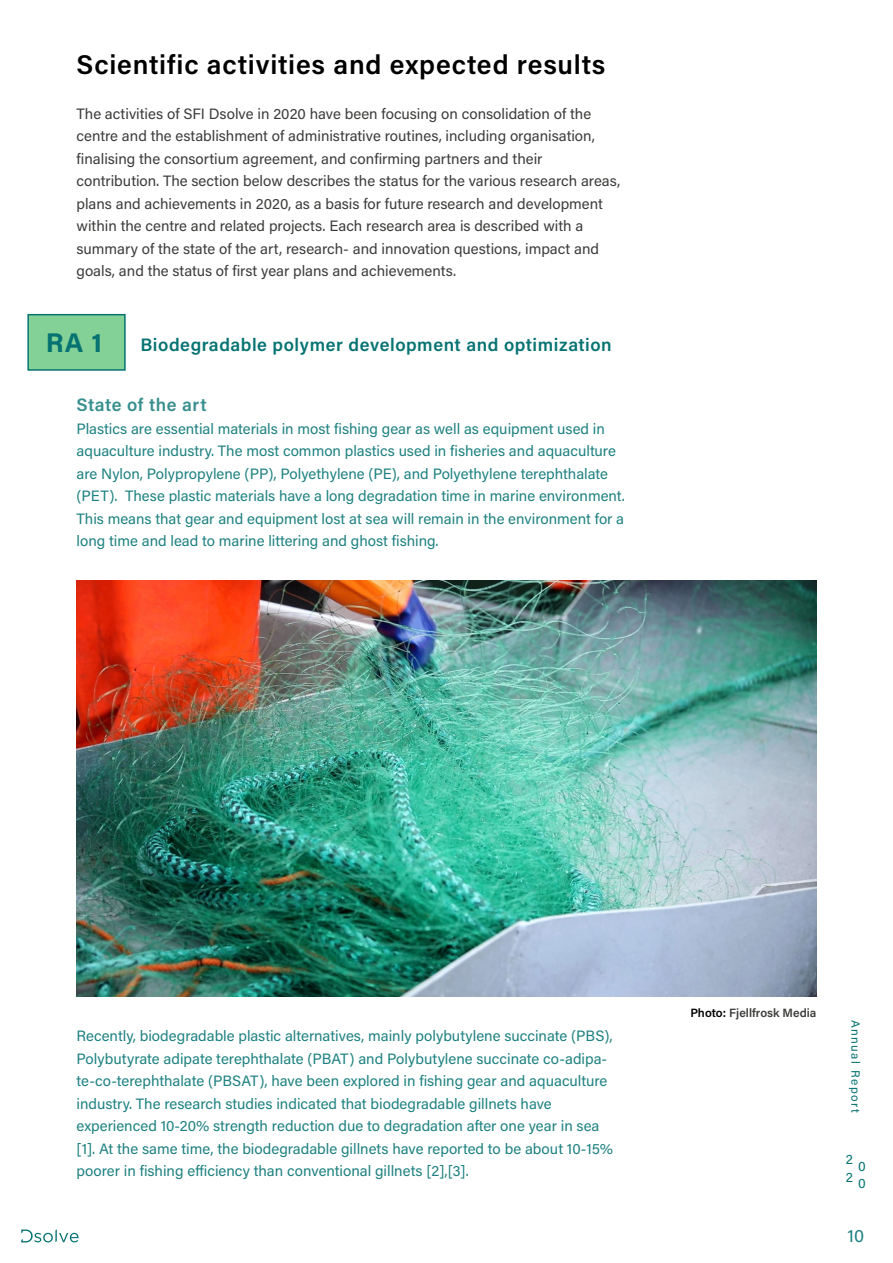
<style>
.page{position:relative;width:893px;height:1263px;background:#fff}
.page>*{position:absolute;margin:0;border:0;box-sizing:border-box;transform-origin:0 0}
.t1{font:600 27px "Acumin Pro";letter-spacing:.03em;color:#000}
.t2{font:700 27px "Acumin Pro";color:#067372}
.t3{font:600 18px "Acumin Pro";letter-spacing:.03em;color:#067372}
.t4{font:600 18px "Acumin Pro";letter-spacing:.025em;color:#388f8f}
.t5{font:18px "Acumin Pro";color:#1f8181}
.t6{font:15px/22.5px "Acumin Pro";color:#1f8181}
.t7{font:15px/22.5px "Acumin Pro";color:#3c3c3b}
.t8{font:13.65px/17.1px "Acumin Pro";color:#067372}
.t9{font:600 12px "Acumin Pro";color:#3c3c3b}
.t10{font:12px "Acumin Pro";letter-spacing:.125em;color:#067372}
.s1{color:#000}
</style>
<div class="page">
<svg style="left:21px;top:1229px;width:58px;height:13px"></svg>
<div style="left:27px;top:314px;width:99px;height:57px;background:#83d197;border:2px solid #067372"></div>
<img style="left:77px;top:580px;width:739px;height:417px">
<h1 class="t1" style="left:77px;top:46px;width:530px">Scientific activities and expected results</h1>
<p class="t7" style="left:77px;top:102px;width:545px">The activities of SFI Dsolve in 2020 have been focusing on consolidation of the centre and the establishment of administrative routines, including organisation, finalising the consortium agreement, and confirming partners and their contribution. The section below describes the status for the various research areas, plans and achievements in 2020, as a basis for future research and development within the centre and related projects. Each research area is described with a summary of the state of the art, research- and innovation questions, impact and goals, and the status of first year plans and achievements.</p>
<h1 class="t2" style="left:46px;top:323px;width:58px">RA 1</h1>
<p class="t3" style="left:140px;top:332px;width:473px">Biodegradable polymer development and optimization</p>
<p class="t4" style="left:77px;top:392px;width:132px">State of the art</p>
<p class="t6" style="left:77px;top:417px;width:550px">Plastics are essential materials in most fishing gear as well as equipment used in aquaculture industry. The most common plastics used in fisheries and aquaculture are Nylon, Polypropylene (PP), Polyethylene (PE), and Polyethylene terephthalate (PET). These plastic materials have a long degradation time in marine environment.<br>This means that gear and equipment lost at sea will remain in the environment for a long time and lead to marine littering and ghost fishing.</p>
<p class="t6" style="left:77px;top:1024px;width:538px">Recently, biodegradable plastic alternatives, mainly polybutylene succinate (PBS), Polybutyrate adipate terephthalate (PBAT) and Polybutylene succinate co-adipa&shy;te-co-terephthalate (PBSAT), have been explored in fishing gear and aquaculture industry. The research studies indicated that biodegradable gillnets have experienced 10-20% strength reduction due to degradation after one year in sea [1]. At the same time, the biodegradable gillnets have reported to be about 10-15% poorer in fishing efficiency than conventional gillnets [2],[3].</p>
<p class="t9" style="left:690px;top:1004px;width:128px"><span class="s1">Photo:</span> Fjellfrosk Media</p>
<p class="t10" style="left:864px;top:1019px;width:95px;rotate:90deg">Annual Report</p>
<p class="t8" style="left:846px;top:1150px;width:9px">2<br>2</p>
<p class="t8" style="left:858px;top:1157px;width:9px">0<br>0</p>
<p class="t5" style="left:847px;top:1224px;width:18px">10</p>
</div>
